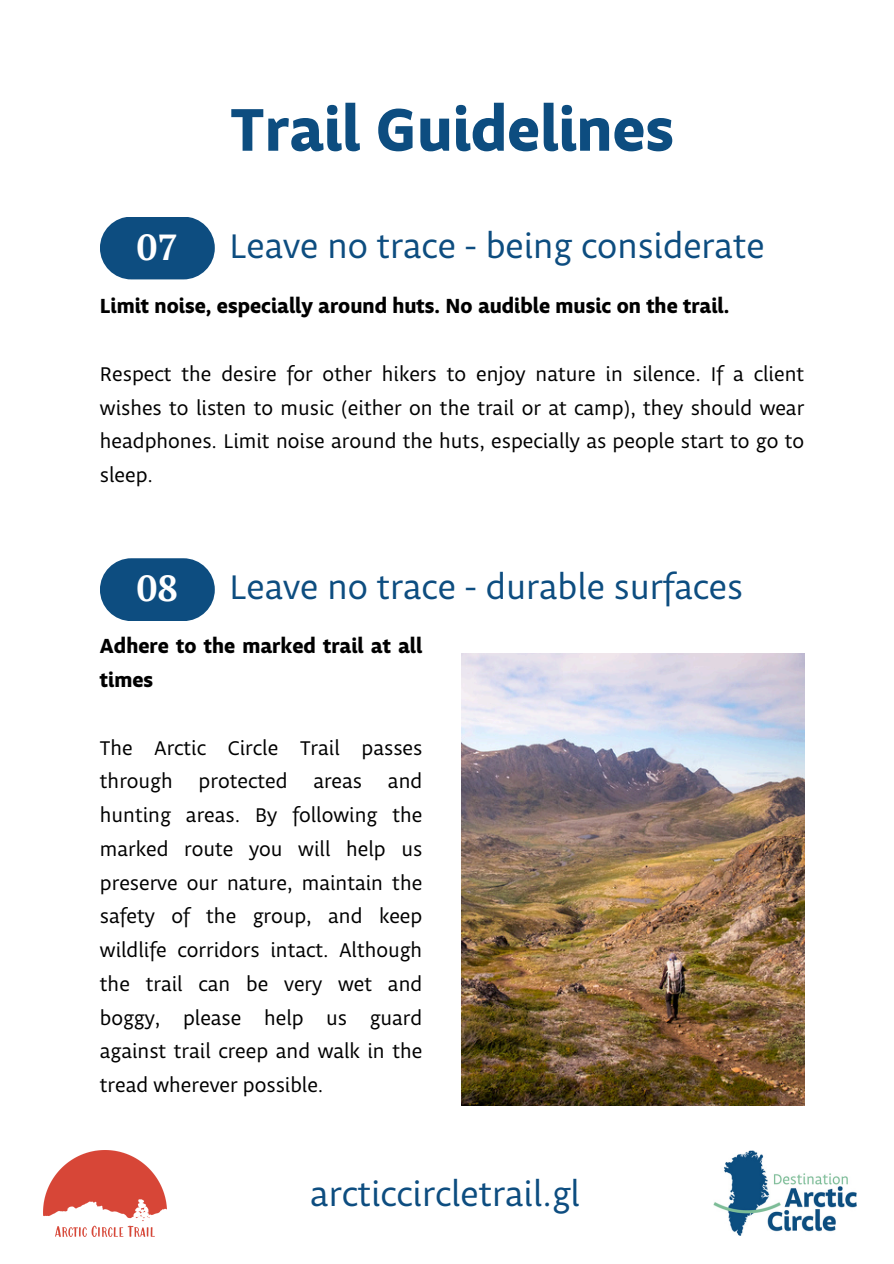
<style>
.page{position:relative;width:894px;height:1264px;background:#fff}
.page>*{position:absolute;margin:0;border:0;box-sizing:border-box;transform-origin:0 0}
.t1{font:700 61.8px "Obliqua ITC Pro";color:#0d4d80}
.t2{font:36.15px "Obliqua ITC Pro";color:#0d4d80}
.t3{font:700 36.15px "PT Serif";color:#fff}
.t4{font:21px/33.8px "Obliqua ITC Pro";color:#000;text-align:justify}
.t5{font:700 21px/33.8px "Obliqua ITC Pro";color:#000}
</style>
<div class="page">
<div style="left:100px;top:216px;width:115px;height:63px;background:#0d4d80;border-radius:31px"></div>
<div style="left:100px;top:558px;width:115px;height:63px;background:#0d4d80;border-radius:31px"></div>
<img style="left:461px;top:653px;width:343px;height:452px">
<img style="left:713px;top:1150px;width:143px;height:85px">
<img style="left:43px;top:1150px;width:123px;height:86px">
<p class="t1" style="left:230px;top:94px;width:445px">Trail Guidelines</p>
<h2 class="t3" style="left:137px;top:223px;width:42px">07</h2>
<p class="t2" style="left:229px;top:225px;width:536px">Leave no trace - being considerate</p>
<h3 class="t5" style="left:100px;top:290px;width:630px">Limit noise, especially around huts. No audible music on the trail.</h3>
<p class="t4" style="left:100px;top:358px;width:705px">Respect the desire for other hikers to enjoy nature in silence. If a client wishes to listen to music (either on the trail or at camp), they should wear headphones. Limit noise around the huts, especially as people start to go to sleep.</p>
<h2 class="t3" style="left:137px;top:563px;width:42px">08</h2>
<p class="t2" style="left:229px;top:565px;width:515px">Leave no trace - durable surfaces</p>
<h3 class="t5" style="left:100px;top:630px;width:324px">Adhere to the marked trail at all times</h3>
<p class="t4" style="left:100px;top:731px;width:324px">The Arctic Circle Trail passes through protected areas and hunting areas. By following the marked route you will help us preserve our nature, maintain the safety of the group, and keep wildlife corridors intact. Although the trail can be very wet and boggy, please help us guard against trail creep and walk in the tread wherever possible.</p>
<p class="t2" style="left:310px;top:1172px;width:271px">arcticcircletrail.gl</p>
</div>
